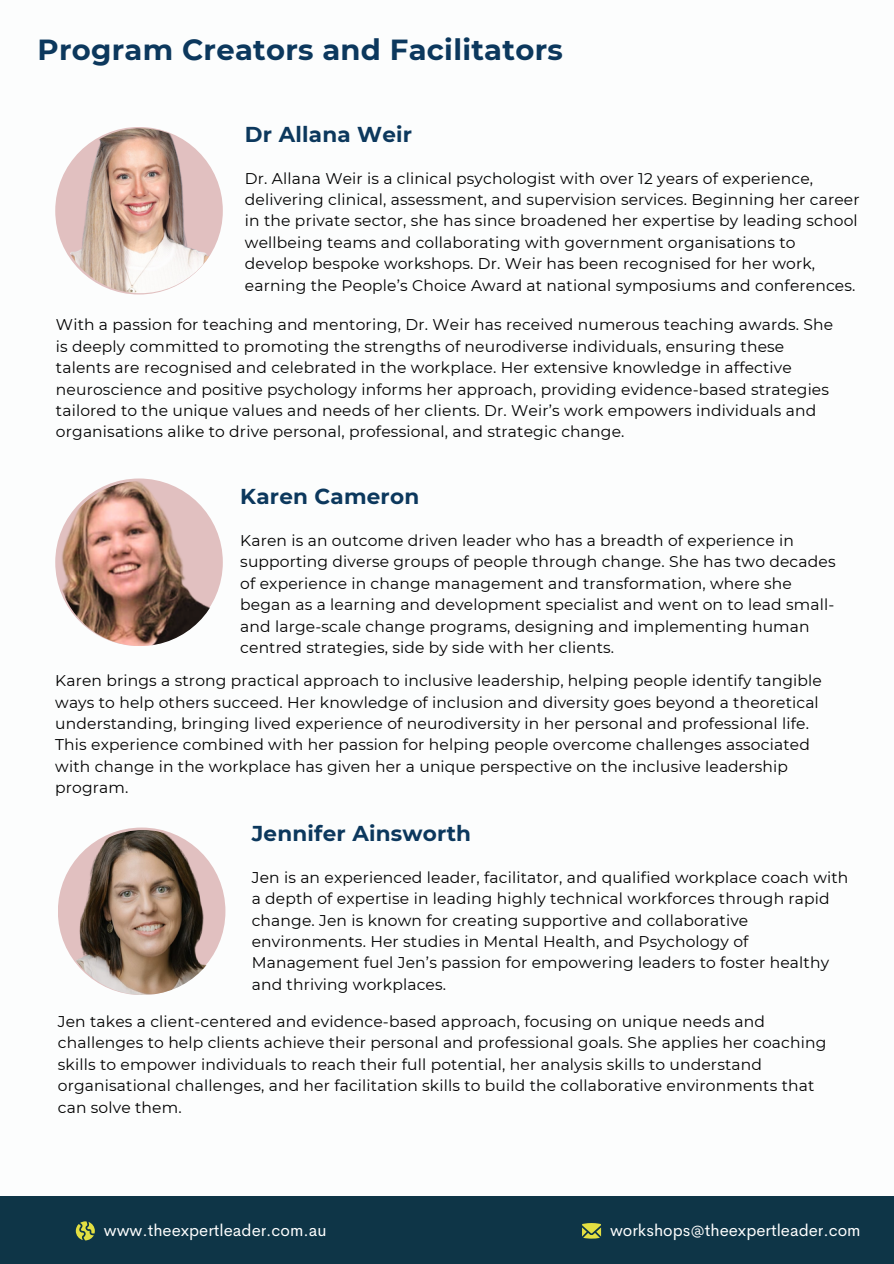
<style>
.page{position:relative;width:894px;height:1264px;background:#fff}
.page>*{position:absolute;margin:0;border:0;box-sizing:border-box;transform-origin:0 0}
.t1{font:700 28.95px "Montserrat";letter-spacing:.01em;color:#0c385d}
.t2{font:700 21.45px "Montserrat";letter-spacing:.01em;color:#0c385d}
.t3{font:16.5px "Cerebri Sans";color:#fff}
.t4{font:15.45px/21.5px "Montserrat";letter-spacing:.01em;color:#000}
</style>
<div class="page">
<div style="left:0;top:1196px;width:893px;height:67px;background:#0e3547"></div>
<svg style="left:582px;top:1223px;width:19px;height:15px"></svg>
<svg style="left:76px;top:1221px;width:19px;height:19px"></svg>
<svg style="left:58px;top:827px;width:167px;height:168px"></svg>
<img style="left:60px;top:830px;width:165px;height:165px;border-radius:50%">
<svg style="left:55px;top:127px;width:168px;height:167px"></svg>
<img style="left:58px;top:128px;width:165px;height:165px;border-radius:50%">
<svg style="left:55px;top:478px;width:168px;height:168px"></svg>
<img style="left:58px;top:481px;width:165px;height:165px;border-radius:50%">
<h2 class="t1" style="left:38px;top:32px;width:526px">Program Creators and Facilitators</h2>
<p class="t2" style="left:245px;top:121px;width:169px">Dr Allana Weir</p>
<p class="t4" style="left:245px;top:167px;width:616px">Dr. Allana Weir is a clinical psychologist with over 12 years of experience, delivering clinical, assessment, and supervision services. Beginning her career in the private sector, she has since broadened her expertise by leading school wellbeing teams and collaborating with government organisations to develop bespoke workshops. Dr. Weir has been recognised for her work, earning the People’s Choice Award at national symposiums and conferences.</p>
<h2 class="t4" style="left:56px;top:314px;width:778px">With a passion for teaching and mentoring, Dr. Weir has received numerous teaching awards. She is deeply committed to promoting the strengths of neurodiverse individuals, ensuring these talents are recognised and celebrated in the workplace. Her extensive knowledge in affective neuroscience and positive psychology informs her approach, providing evidence-based strategies tailored to the unique values and needs of her clients. Dr. Weir’s work empowers individuals and organisations alike to drive personal, professional, and strategic change.</h2>
<p class="t2" style="left:240px;top:483px;width:180px">Karen Cameron</p>
<p class="t4" style="left:240px;top:529px;width:596px">Karen is an outcome driven leader who has a breadth of experience in supporting diverse groups of people through change. She has two decades of experience in change management and transformation, where she began as a learning and development specialist and went on to lead small&shy;and large-scale change programs, designing and implementing human centred strategies, side by side with her clients.</p>
<p class="t4" style="left:55px;top:670px;width:768px">Karen brings a strong practical approach to inclusive leadership, helping people identify tangible ways to help others succeed. Her knowledge of inclusion and diversity goes beyond a theoretical understanding, bringing lived experience of neurodiversity in her personal and professional life.<br>This experience combined with her passion for helping people overcome challenges associated with change in the workplace has given her a unique perspective on the inclusive leadership program.</p>
<p class="t2" style="left:252px;top:820px;width:221px">Jennifer Ainsworth</p>
<p class="t4" style="left:252px;top:866px;width:598px">Jen is an experienced leader, facilitator, and qualified workplace coach with a depth of expertise in leading highly technical workforces through rapid change. Jen is known for creating supportive and collaborative environments. Her studies in Mental Health, and Psychology of Management fuel Jen’s passion for empowering leaders to foster healthy and thriving workplaces.</p>
<h2 class="t4" style="left:58px;top:1010px;width:769px">Jen takes a client-centered and evidence-based approach, focusing on unique needs and challenges to help clients achieve their personal and professional goals. She applies her coaching skills to empower individuals to reach their full potential, her analysis skills to understand organisational challenges, and her facilitation skills to build the collaborative environments that can solve them.</h2>
<h1 class="t3" style="left:104px;top:1219px;width:224px">www.theexpertleader.com.au</h1>
<p class="t3" style="left:610px;top:1219px;width:252px">workshops@theexpertleader.com</p>
</div>
